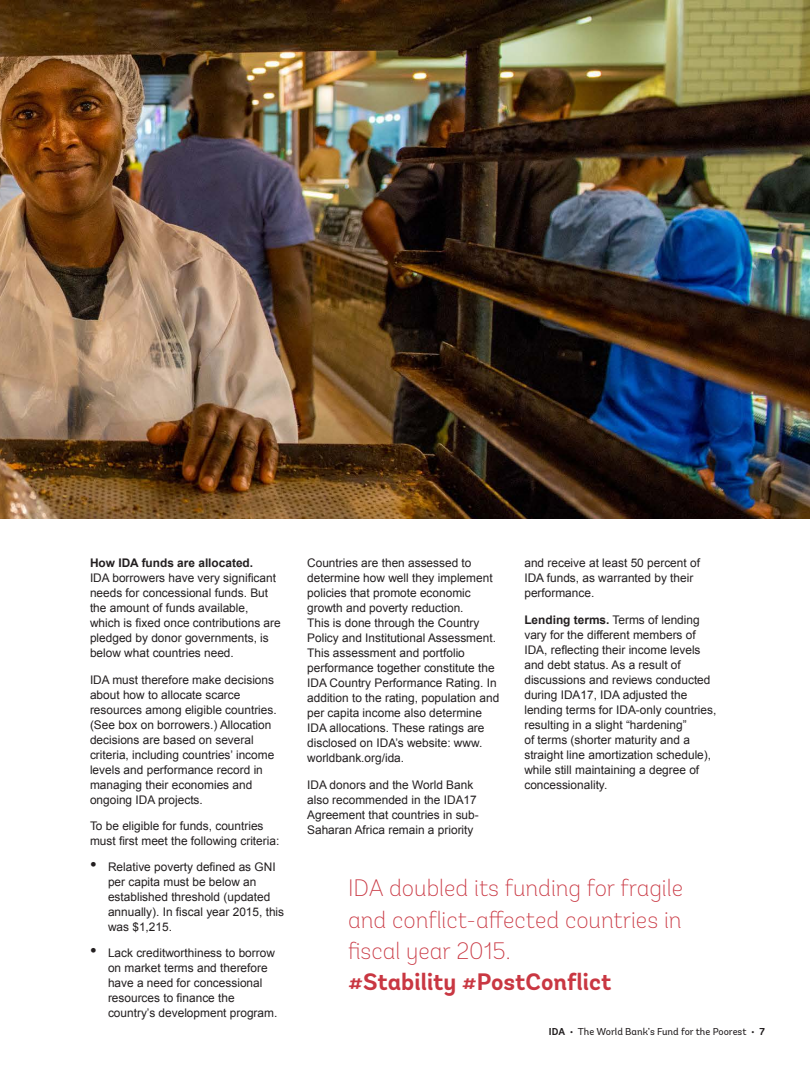
<style>
.page{position:relative;width:810px;height:1080px;background:#fff}
.page>*{position:absolute;margin:0;border:0;box-sizing:border-box;transform-origin:0 0}
.t1{font:200 23.75px/31.2px "Andes";color:#c93742}
.Body{font:11.88px/15px "Arial";color:#231f20}
.t2{font:10px "Andes";color:#231f20}
.s1{font-weight:700}
.s2{font-size:18.75px}
</style>
<div class="page">
<img style="left:0;top:0;width:810px;height:518px">
<p class="Body" style="left:90px;top:556px;width:192px"><span class="s1">How IDA funds are allocated.<br></span>IDA borrowers have very significant needs for concessional funds. But the amount of funds available, which is fixed once contributions are pledged by donor governments, is below what countries need.</p>
<p class="Body" style="left:90px;top:672px;width:188px">IDA must therefore make decisions about how to allocate scarce resources among eligible countries. (See box on borrowers.) Allocation decisions are based on several criteria, including countries’ income levels and performance record in managing their economies and ongoing IDA projects.</p>
<p class="Body" style="left:90px;top:818px;width:191px">To be eligible for funds, countries must first meet the following criteria:</p>
<p class="Body" style="left:108px;top:860px;width:178px;text-indent:-18px"><span class="s2">•</span> Relative poverty defined as GNI per capita must be below an established threshold (updated annually). In fiscal year 2015, this was $1,215.</p>
<p class="Body" style="left:108px;top:946px;width:171px;text-indent:-18px"><span class="s2">•</span> Lack creditworthiness to borrow on market terms and therefore have a need for concessional resources to finance the country’s development program.</p>
<p class="Body" style="left:307px;top:556px;width:194px">Countries are then assessed to determine how well they implement policies that promote economic growth and poverty reduction.<br>This is done through the Country Policy and Institutional Assessment.<br>This assessment and portfolio performance together constitute the IDA Country Performance Rating. In addition to the rating, population and per capita income also determine IDA allocations. These ratings are disclosed on IDA’s website: www. worldbank.org/ida.</p>
<p class="Body" style="left:307px;top:777px;width:173px">IDA donors and the World Bank also recommended in the IDA17<br>Agreement that countries in sub-<br>Saharan Africa remain a priority</p>
<p class="Body" style="left:524px;top:556px;width:177px">and receive at least 50 percent of<br>IDA funds, as warranted by their performance.</p>
<p class="Body" style="left:524px;top:612px;width:194px"><span class="s1">Lending terms.</span> Terms of lending vary for the different members of IDA, reflecting their income levels and debt status. As a result of discussions and reviews conducted during IDA17, IDA adjusted the lending terms for IDA-only countries, resulting in a slight “hardening”<br>of terms (shorter maturity and a straight line amortization schedule), while still maintaining a degree of concessionality.</p>
<p class="t1" style="left:348px;top:873px;width:336px">IDA doubled its funding for fragile and conflict-affected countries in fiscal year 2015.<br><span class="s1">#Stability #PostConflict</span></p>
<p class="t2" style="left:549px;top:1025px;width:218px"><span class="s1">IDA</span> • The World Bank’s Fund for the Poorest • <span class="s1">7</span></p>
</div>
